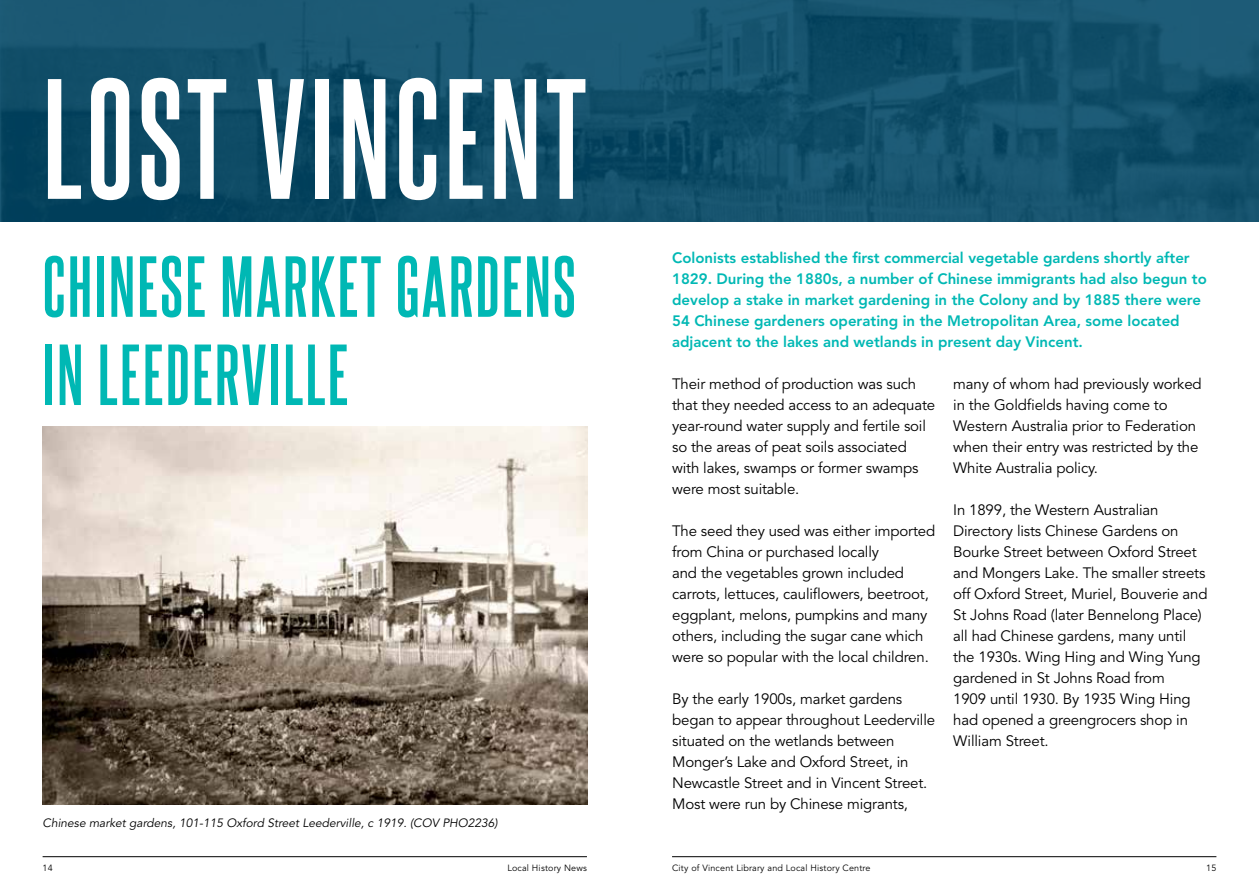
<style>
.page{position:relative;width:1259px;height:893px;background:#fff}
.page>*{position:absolute;margin:0;border:0;box-sizing:border-box;transform-origin:0 0}
.t1{font:700 145.5px "Steelfish Rg";letter-spacing:.03em;color:#fff}
.t2{font:700 73.5px/88.2px "Steelfish Rg";letter-spacing:.03em;color:#00b8b4}
.t3{font:15px/21px "Avenir LT Std";letter-spacing:-.01em;color:#000}
.t4{font:800 15px/21px "Avenir LT Std";color:#00b8b4}
.t5{font:italic 12px "Avenir LT Std";color:#000}
.t6{font:9px "Avenir LT Std";letter-spacing:.02em;color:#000}
</style>
<div class="page">
<img style="left:0;top:0;width:1259px;height:221px">
<img style="left:43px;top:426px;width:544px;height:378px">
<hr style="left:672px;top:856px;width:544px;height:1px;background:#000">
<hr style="left:43px;top:856px;width:544px;height:1px;background:#000">
<h1 class="t1" style="left:43px;top:50px;width:546px">LOST VINCENT</h1>
<h2 class="t2" style="left:43px;top:241px;width:535px">CHINESE MARKET GARDENS<br>IN LEEDERVILLE</h2>
<p class="t4" style="left:672px;top:248px;width:536px">Colonists established the first commercial vegetable gardens shortly after 1829. During the 1880s, a number of Chinese immigrants had also begun to develop a stake in market gardening in the Colony and by 1885 there were 54 Chinese gardeners operating in the Metropolitan Area, some located adjacent to the lakes and wetlands in present day Vincent.</p>
<p class="t3" style="left:953px;top:374px;width:250px">many of whom had previously worked in the Goldfields having come to Western Australia prior to Federation when their entry was restricted by the White Australia policy.</p>
<p class="t3" style="left:953px;top:500px;width:256px">In 1899, the Western Australian Directory lists Chinese Gardens on Bourke Street between Oxford Street and Mongers Lake. The smaller streets off Oxford Street, Muriel, Bouverie and St Johns Road (later Bennelong Place) all had Chinese gardens, many until the 1930s. Wing Hing and Wing Yung gardened in St Johns Road from<br>1909 until 1930. By 1935 Wing Hing had opened a greengrocers shop in William Street.</p>
<p class="t3" style="left:672px;top:374px;width:264px">Their method of production was such that they needed access to an adequate year-round water supply and fertile soil so the areas of peat soils associated with lakes, swamps or former swamps were most suitable.</p>
<p class="t3" style="left:672px;top:521px;width:264px">The seed they used was either imported from China or purchased locally<br>and the vegetables grown included carrots, lettuces, cauliflowers, beetroot, eggplant, melons, pumpkins and many others, including the sugar cane which were so popular with the local children.</p>
<p class="t3" style="left:672px;top:689px;width:264px">By the early 1900s, market gardens began to appear throughout Leederville situated on the wetlands between Monger’s Lake and Oxford Street, in Newcastle Street and in Vincent Street.<br>Most were run by Chinese migrants,</p>
<p class="t5" style="left:43px;top:816px;width:457px">Chinese market gardens, 101-115 Oxford Street Leederville, c 1919. (COV PHO2236)</p>
<p class="t6" style="left:43px;top:862px;width:12px">14</p>
<p class="t6" style="left:507px;top:862px;width:81px">Local History News</p>
<p class="t6" style="left:672px;top:862px;width:200px">City of Vincent Library and Local History Centre</p>
<p class="t6" style="left:1206px;top:862px;width:12px">15</p>
</div>
